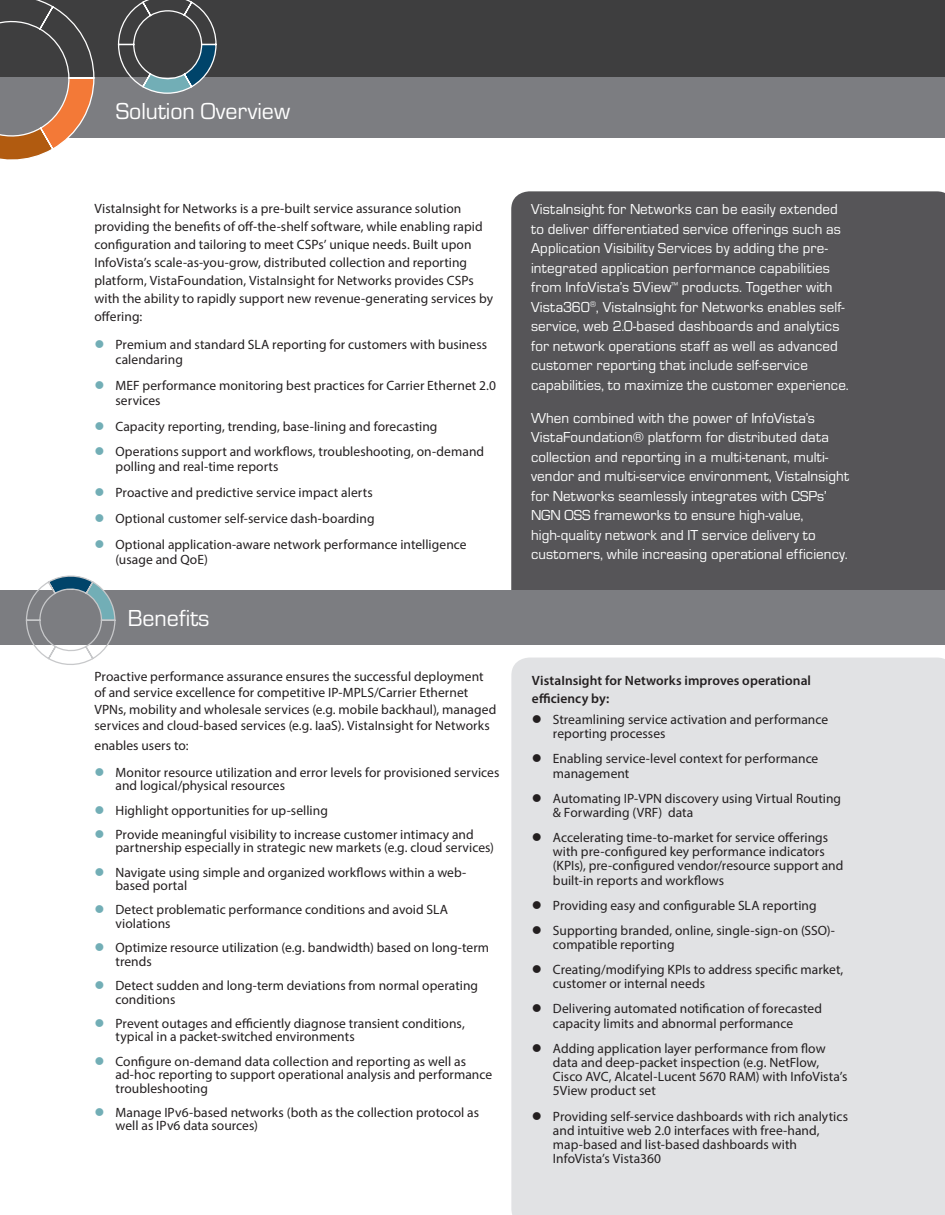
<style>
.page{position:relative;width:945px;height:1215px;background:#fff}
.page>*{position:absolute;margin:0;border:0;box-sizing:border-box;transform-origin:0 0}
.t1{font:24px "Eurostile T";color:#fff}
.t2{font:15px/19.5px "Eurostile T";letter-spacing:.005em;color:#fff}
.t3{font:13.5px/14.2px "Myriad Pro";letter-spacing:.005em;color:#231f20}
.t4{font:600 13.5px/18px "Myriad Pro";letter-spacing:.005em;color:#231f20}
</style>
<div class="page">
<div style="left:511px;top:191px;width:434px;height:399px;background:#565558"></div>
<div style="left:0;top:0;width:945px;height:78px;background:#3e3e3f"></div>
<div style="left:0;top:78px;width:945px;height:60px;background:#7c7d81"></div>
<svg style="left:0;top:0;width:95px;height:160px"></svg>
<svg style="left:117px;top:0;width:100px;height:94px"></svg>
<div style="left:511px;top:658px;width:434px;height:557px;background:#e1e2e4"></div>
<div style="left:0;top:590px;width:945px;height:55px;background:#7c7d81"></div>
<svg style="left:25px;top:575px;width:91px;height:90px"></svg>
<svg style="left:533px;top:715px;width:8px;height:8px"></svg>
<svg style="left:533px;top:754px;width:8px;height:8px"></svg>
<svg style="left:533px;top:794px;width:8px;height:8px"></svg>
<svg style="left:533px;top:833px;width:8px;height:8px"></svg>
<svg style="left:533px;top:901px;width:8px;height:8px"></svg>
<svg style="left:533px;top:926px;width:8px;height:8px"></svg>
<svg style="left:533px;top:965px;width:8px;height:8px"></svg>
<svg style="left:533px;top:1004px;width:8px;height:8px"></svg>
<svg style="left:533px;top:1044px;width:8px;height:8px"></svg>
<svg style="left:533px;top:1112px;width:8px;height:8px"></svg>
<h1 class="t1" style="left:116px;top:98px;width:176px">Solution Overview</h1>
<p class="t3" style="left:94px;top:199px;width:400px;line-height:18px">VistaInsight for Networks is a pre-built service assurance solution providing the benefits of off-the-shelf software, while enabling rapid configuration and tailoring to meet CSPs’ unique needs. Built upon InfoVista’s scale-as-you-grow, distributed collection and reporting platform, VistaFoundation, VistaInsight for Networks provides CSPs with the ability to rapidly support new revenue-generating services by offering:</p>
<p class="t3" style="left:116px;top:337px;width:373px;line-height:15px">Premium and standard SLA reporting for customers with business calendaring</p>
<p class="t3" style="left:116px;top:378px;width:382px;line-height:15px">MEF performance monitoring best practices for Carrier Ethernet 2.0 services</p>
<p class="t3" style="left:116px;top:413px;width:370px;line-height:25.8px">Capacity reporting, trending, base-lining and forecasting<br>Operations support and workflows, troubleshooting, on-demand</p>
<p class="t3" style="left:116px;top:454px;width:353px;line-height:25.8px">polling and real-time reports<br>Proactive and predictive service impact alerts<br>Optional customer self-service dash-boarding<br>Optional application-aware network performance intelligence</p>
<p class="t3" style="left:116px;top:552px;width:94px">(usage and QoE)</p>
<h1 class="t1" style="left:128px;top:605px;width:83px">Benefits</h1>
<p class="t3" style="left:94px;top:668px;width:403px;line-height:16.5px">Proactive performance assurance ensures the successful deployment of and service excellence for competitive IP-MPLS/Carrier Ethernet VPNs, mobility and wholesale services (e.g. mobile backhaul), managed services and cloud-based services (e.g. IaaS). VistaInsight for Networks</p>
<p class="t3" style="left:116px;top:732px;width:385px;line-height:27px;text-indent:-21px">enables users to:<br>Monitor resource utilization and error levels for provisioned services</p>
<p class="t3" style="left:116px;top:773px;width:360px;line-height:24.3px">and logical/physical resources<br>Highlight opportunities for up-selling<br>Provide meaningful visibility to increase customer intimacy and</p>
<p class="t3" style="left:116px;top:835px;width:380px;line-height:24.3px">partnership especially in strategic new markets (e.g. cloud services)<br>Navigate using simple and organized workflows within a web-</p>
<p class="t3" style="left:116px;top:873px;width:334px;line-height:24.3px">based portal<br>Detect problematic performance conditions and avoid SLA</p>
<p class="t3" style="left:116px;top:911px;width:375px;line-height:24.3px">violations<br>Optimize resource utilization (e.g. bandwidth) based on long-term</p>
<p class="t3" style="left:116px;top:949px;width:364px;line-height:24.3px">trends<br>Detect sudden and long-term deviations from normal operating</p>
<p class="t3" style="left:116px;top:987px;width:351px;line-height:24.3px">conditions<br>Prevent outages and efficiently diagnose transient conditions,</p>
<p class="t3" style="left:116px;top:1024px;width:352px;line-height:24.3px">typical in a packet-switched environments<br>Configure on-demand data collection and reporting as well as</p>
<p class="t3" style="left:116px;top:1068px;width:378px;line-height:13.5px">ad-hoc reporting to support operational analysis and performance troubleshooting</p>
<p class="t3" style="left:116px;top:1105px;width:365px;line-height:13.5px">Manage IPv6-based networks (both as the collection protocol as well as IPv6 data sources)</p>
<p class="t2" style="left:531px;top:200px;width:319px">VistaInsight for Networks can be easily extended to deliver differentiated service offerings such as Application Visibility Services by adding the pre&shy;integrated application performance capabilities from InfoVista’s 5View<sup>™</sup> products. Together with Vista360<sup>®</sup>, VistaInsight for Networks enables self&shy;service, web 2.0-based dashboards and analytics for network operations staff as well as advanced customer reporting that include self-service capabilities, to maximize the customer experience.</p>
<p class="t2" style="left:531px;top:408px;width:320px">When combined with the power of InfoVista’s VistaFoundation® platform for distributed data collection and reporting in a multi-tenant, multi&shy;vendor and multi-service environment, VistaInsight for Networks seamlessly integrates with CSPs’ NGN OSS frameworks to ensure high-value, high-quality network and IT service delivery to customers, while increasing operational efficiency.</p>
<p class="t4" style="left:532px;top:671px;width:281px">VistaInsight for Networks improves operational efficiency by:</p>
<p class="t3" style="left:553px;top:712px;width:277px">Streamlining service activation and performance reporting processes</p>
<p class="t3" style="left:553px;top:751px;width:267px">Enabling service-level context for performance management</p>
<p class="t3" style="left:553px;top:791px;width:290px">Automating IP-VPN discovery using Virtual Routing &amp; Forwarding (VRF) data</p>
<p class="t3" style="left:553px;top:830px;width:292px">Accelerating time-to-market for service offerings with pre-configured key performance indicators (KPIs), pre-configured vendor/resource support and built-in reports and workflows</p>
<p class="t3" style="left:553px;top:892px;width:284px;line-height:25px">Providing easy and configurable SLA reporting<br>Supporting branded, online, single-sign-on (SSO)-</p>
<p class="t3" style="left:553px;top:932px;width:292px;line-height:25px">compatible reporting<br>Creating/modifying KPIs to address specific market,</p>
<p class="t3" style="left:553px;top:971px;width:271px;line-height:25px">customer or internal needs<br>Delivering automated notification of forecasted</p>
<p class="t3" style="left:553px;top:1010px;width:274px;line-height:25px">capacity limits and abnormal performance<br>Adding application layer performance from flow</p>
<p class="t3" style="left:553px;top:1055px;width:296px">data and deep-packet inspection (e.g. NetFlow,<br>Cisco AVC, Alcatel-Lucent 5670 RAM) with InfoVista’s<br>5View product set</p>
<p class="t3" style="left:553px;top:1109px;width:297px">Providing self-service dashboards with rich analytics and intuitive web 2.0 interfaces with free-hand, map-based and list-based dashboards with InfoVista’s Vista360</p>
</div>
